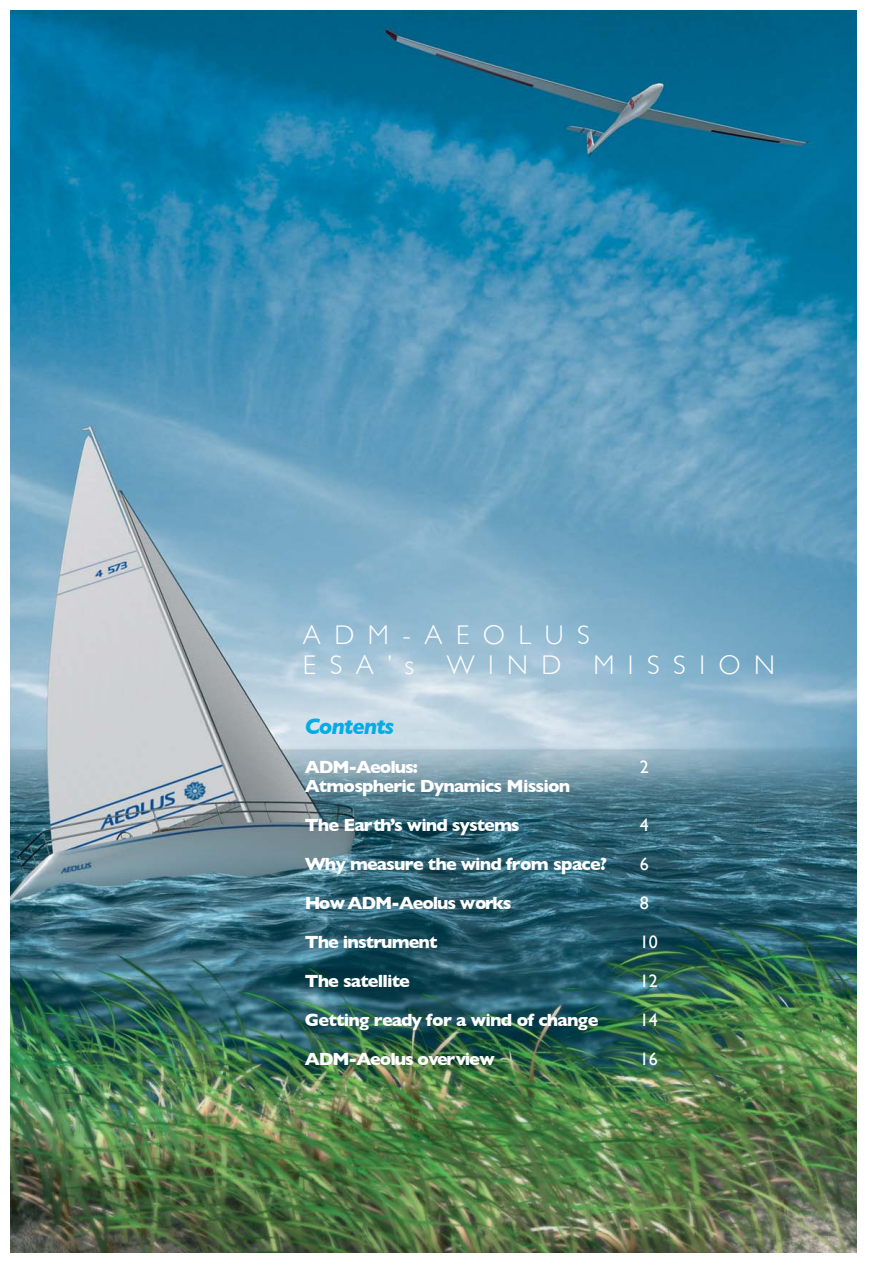
<style>
.page{position:relative;width:893px;height:1263px;background:#fff}
.page>*{position:absolute;margin:0;border:0;box-sizing:border-box;transform-origin:0 0}
.t1{font:300 27px/30px "Gill Sans";letter-spacing:.5em;color:#fff}
.t2{font:italic 700 22.5px "Gill Sans";letter-spacing:-.04em;color:#00ade4}
.t3{font:700 18px/39px "Gill Sans";letter-spacing:-.05em;color:#fff}
.t4{font:18px/39px "Gill Sans";color:#fff}
</style>
<div class="page">
<img style="left:10px;top:10px;width:846px;height:1242px">
<h1 class="t1" style="left:303px;top:620px;width:473px">ADM-AEOLUS<br>ESA’s WIND MISSION</h1>
<p class="t2" style="left:305px;top:713px;width:91px">Contents</p>
<p class="t3" style="left:305px;top:757px;width:267px;line-height:19.5px">ADM-Aeolus:<br>Atmospheric Dynamics Mission</p>
<p class="t3" style="left:305px;top:806px;width:304px">The Earth’s wind systems<br>Why measure the wind from space?<br>How ADM-Aeolus works<br>The instrument<br>The satellite<br>Getting ready for a wind of change<br>ADM-Aeolus overview</p>
<p class="t4" style="left:639px;top:747px;width:10px">2</p>
<p class="t4" style="left:639px;top:806px;width:19px">4<br>6<br>8<br>10<br>12<br>14<br>16</p>
</div>
